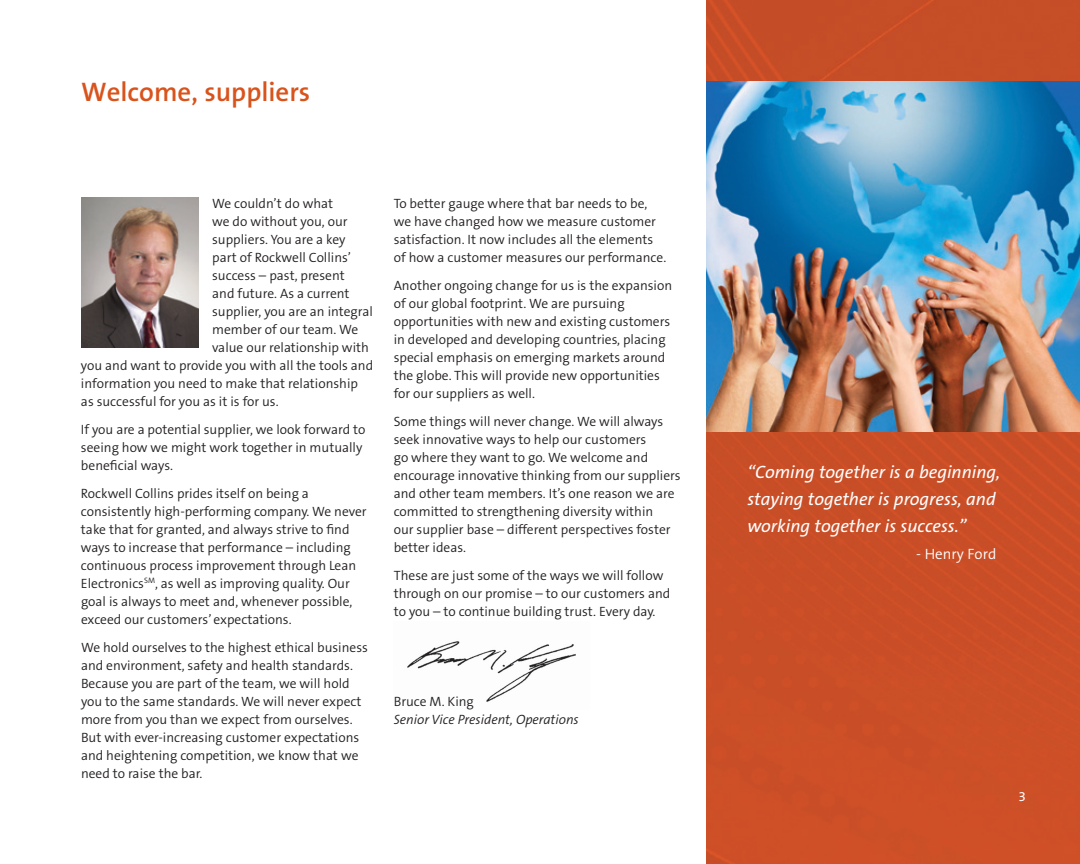
<style>
.page{position:relative;width:1080px;height:864px;background:#fff}
.page>*{position:absolute;margin:0;border:0;box-sizing:border-box;transform-origin:0 0}
.t1{font:600 27px "The Sans B6";color:#d9531c}
.t2{font:italic 18px/27px "The Sans B5 Plain";color:#fff}
.t3{font:300 15px "The Sans B4";color:#fff}
.t4{font:300 13.5px/18px "The Sans B4";color:#231f20}
.t5{font:italic 300 13.5px "The Sans B4";color:#231f20}
.t6{font:13.5px "The Sans B5 Plain";color:#fff}
</style>
<div class="page">
<img style="left:407px;top:641px;width:169px;height:61px">
<div style="left:707px;top:0;width:373px;height:864px;background:#c94e27"></div>
<img style="left:707px;top:82px;width:373px;height:350px">
<img style="left:81px;top:198px;width:118px;height:149px">
<h1 class="t1" style="left:81px;top:75px;width:231px">Welcome, suppliers</h1>
<p class="t4" style="left:212px;top:194px;width:122px">We couldn’t do what</p>
<p class="t4" style="left:212px;top:212px;width:137px">we do without you, our</p>
<p class="t4" style="left:212px;top:230px;width:135px">suppliers. You are a key</p>
<p class="t4" style="left:212px;top:248px;width:140px">part of Rockwell Collins’</p>
<p class="t4" style="left:212px;top:266px;width:134px">success – past, present</p>
<p class="t4" style="left:212px;top:284px;width:139px">and future. As a current</p>
<p class="t4" style="left:212px;top:302px;width:162px">supplier, you are an integral</p>
<p class="t4" style="left:212px;top:320px;width:148px">member of our team. We</p>
<p class="t4" style="left:212px;top:338px;width:158px">value our relationship with</p>
<p class="t4" style="left:81px;top:356px;width:294px">you and want to provide you with all the tools and</p>
<p class="t4" style="left:81px;top:374px;width:279px">information you need to make that relationship</p>
<p class="t4" style="left:81px;top:392px;width:199px">as successful for you as it is for us.</p>
<p class="t4" style="left:81px;top:420px;width:286px">If you are a potential supplier, we look forward to seeing how we might work together in mutually beneficial ways.</p>
<p class="t4" style="left:81px;top:484px;width:287px">Rockwell Collins prides itself on being a consistently high-performing company. We never take that for granted, and always strive to find ways to increase that performance – including continuous process improvement through Lean Electronics<sup>SM</sup>, as well as improving quality. Our goal is always to meet and, whenever possible, exceed our customers’ expectations.</p>
<p class="t4" style="left:81px;top:638px;width:288px">We hold ourselves to the highest ethical business and environment, safety and health standards.<br>Because you are part of the team, we will hold you to the same standards. We will never expect more from you than we expect from ourselves.<br>But with ever-increasing customer expectations and heightening competition, we know that we need to raise the bar.</p>
<p class="t4" style="left:394px;top:194px;width:274px">To better gauge where that bar needs to be, we have changed how we measure customer satisfaction. It now includes all the elements of how a customer measures our performance.</p>
<p class="t4" style="left:394px;top:276px;width:280px">Another ongoing change for us is the expansion of our global footprint. We are pursuing opportunities with new and existing customers in developed and developing countries, placing special emphasis on emerging markets around the globe. This will provide new opportunities for our suppliers as well.</p>
<p class="t4" style="left:394px;top:412px;width:288px">Some things will never change. We will always seek innovative ways to help our customers<br>go where they want to go. We welcome and encourage innovative thinking from our suppliers and other team members. It’s one reason we are committed to strengthening diversity within<br>our supplier base – different perspectives foster better ideas.</p>
<p class="t4" style="left:394px;top:566px;width:278px">These are just some of the ways we will follow through on our promise – to our customers and to you – to continue building trust. Every day.</p>
<p class="t4" style="left:394px;top:692px;width:82px">Bruce M. King</p>
<p class="t5" style="left:394px;top:710px;width:187px">Senior Vice President, Operations</p>
<h2 class="t2" style="left:747px;top:459px;width:254px">“Coming together is a beginning, staying together is progress, and working together is success.”</h2>
<p class="t3" style="left:916px;top:544px;width:82px">- Henry Ford</p>
<p class="t6" style="left:1019px;top:788px;width:9px">3</p>
</div>
